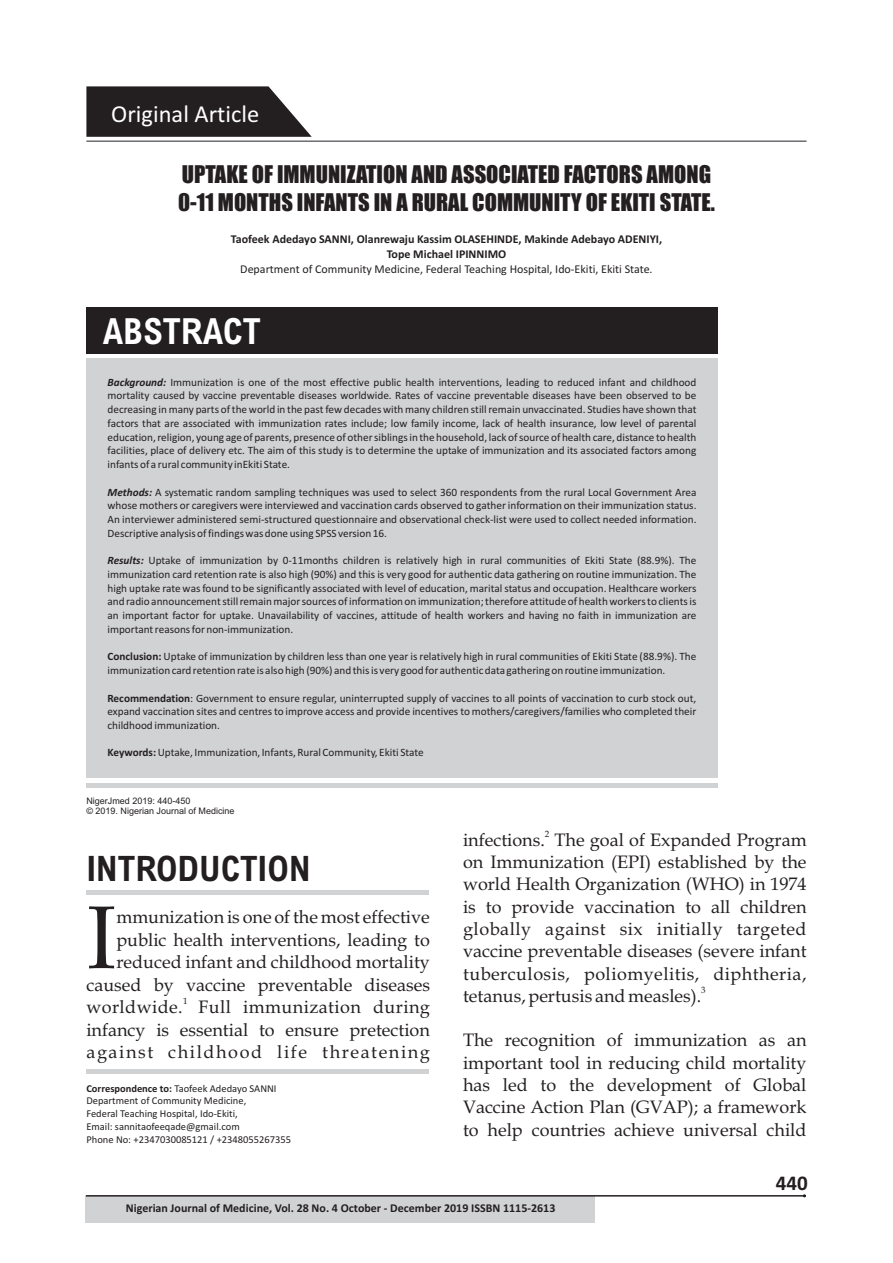
<style>
.page{position:relative;width:893px;height:1263px;background:#fff}
.page>*{position:absolute;margin:0;border:0;box-sizing:border-box;transform-origin:0 0}
.t1{font:89.25px "Book Antiqua";color:#231f20}
.t2{font:700 condensed 36px "Arial";color:#fff}
.t3{font:700 condensed 35.1px "Arial";color:#231f20}
.t4{font:24.45px "Calibri";color:#fff}
.t5{font:22.5px/27.5px "Impact";color:#231f20}
.t6{font:700 21px "Calibri";color:#231f20}
.t7{font:18px/22.4px "Book Antiqua";color:#231f20;text-align:justify}
.t8{font:700 12px/14.7px "Calibri";color:#231f20;text-align:center}
.t9{font:12px "Calibri";color:#231f20}
.t10{font:11.25px/13.8px "Calibri";color:#231f20;text-align:justify}
.t11{font:10.5px/12.8px "Calibri";color:#231f20}
.t12{font:9px/10.1px "Arial";color:#231f20}
.t13{font:9px "Book Antiqua";color:#231f20}
.s1{font-weight:700;font-style:italic}
.s2{font-weight:700}
</style>
<div class="page">
<div style="left:86px;top:1196px;width:509px;height:26px;background:#d1d2d4"></div>
<hr style="left:86px;top:1195px;width:720px;height:1px;background:#231f20">
<hr style="left:86px;top:140px;width:720px;height:2px;background:#6c6d70">
<svg style="left:86px;top:86px;width:226px;height:51px"></svg>
<div style="left:86px;top:307px;width:632px;height:47px;background:#231f20"></div>
<div style="left:86px;top:359px;width:632px;height:419px;background:#d1d2d4"></div>
<hr style="left:86px;top:784px;width:632px;height:4px;background:#d1d2d4">
<hr style="left:86px;top:891px;width:343px;height:4px;background:#d1d2d4">
<hr style="left:86px;top:1070px;width:343px;height:4px;background:#d1d2d4">
<h3 class="t4" style="left:111px;top:103px;width:149px">Original Article</h3>
<h3 class="t5" style="left:178px;top:162px;width:538px">UPTAKE OF IMMUNIZATION AND ASSOCIATED FACTORS AMONG<br>0-11 MONTHS INFANTS IN A RURAL COMMUNITY OF EKITI STATE.</h3>
<p class="t8" style="left:231px;top:233px;width:433px">Taofeek Adedayo SANNI, Olanrewaju Kassim OLASEHINDE, Makinde Adebayo ADENIYI,<br>Tope Michael IPINNIMO</p>
<p class="t9" style="left:240px;top:264px;width:414px">Department of Community Medicine, Federal Teaching Hospital, Ido-Ekiti, Ekiti State.</p>
<h2 class="t2" style="left:103px;top:317px;width:159px">ABSTRACT</h2>
<p class="t10" style="left:108px;top:376px;width:590px"><span class="s1">Background:</span> Immunization is one of the most effective public health interventions, leading to reduced infant and childhood mortality caused by vaccine preventable diseases worldwide. Rates of vaccine preventable diseases have been observed to be decreasing in many parts of the world in the past few decades with many children still remain unvaccinated. Studies have shown that factors that are associated with immunization rates include; low family income, lack of health insurance, low level of parental education, religion, young age of parents, presence of other siblings in the household, lack of source of health care, distance to health facilities, place of delivery etc. The aim of this study is to determine the uptake of immunization and its associated factors among infants of a rural community inEkiti State.</p>
<p class="t10" style="left:108px;top:486px;width:590px"><span class="s1">Methods:</span> A systematic random sampling techniques was used to select 360 respondents from the rural Local Government Area whose mothers or caregivers were interviewed and vaccination cards observed to gather information on their immunization status.<br>An interviewer administered semi-structured questionnaire and observational check-list were used to collect needed information.<br>Descriptive analysis of findings was done using SPSS version 16.</p>
<p class="t10" style="left:107px;top:554px;width:590px"><span class="s1">Results:</span> Uptake of immunization by 0-11months children is relatively high in rural communities of Ekiti State (88.9%). The immunization card retention rate is also high (90%) and this is very good for authentic data gathering on routine immunization. The high uptake rate was found to be significantly associated with level of education, marital status and occupation. Healthcare workers and radio announcement still remain major sources of information on immunization; thereforeattitude of health workers to clients is an important factor for uptake. Unavailability of vaccines, attitude of health workers and having no faith in immunization are important reasons for non-immunization.</p>
<p class="t10" style="left:107px;top:651px;width:590px"><span class="s2">Conclusion:</span> Uptake of immunization by children less than one year is relatively high in rural communities of Ekiti State (88.9%). The immunization card retention rate is also high (90%) and this is very good for authentic data gathering on routine immunization.</p>
<p class="t10" style="left:107px;top:692px;width:590px"><span class="s2">Recommendation</span>: Government to ensure regular, uninterrupted supply of vaccines to all points of vaccination to curb stock out, expand vaccination sites and centres to improve access and provide incentives to mothers/caregivers/families who completed their childhood immunization.</p>
<p class="t10" style="left:107px;top:747px;width:318px"><span class="s2">Keywords:</span> Uptake, Immunization, Infants, Rural Community, Ekiti State</p>
<p class="t12" style="left:86px;top:796px;width:150px">NigerJmed 2019: 440-450<br>© 2019. Nigerian Journal of Medicine</p>
<h3 class="t3" style="left:86px;top:855px;width:226px">INTRODUCTION</h3>
<h1 class="t1" style="left:86px;top:903px;width:32px">I</h1>
<h3 class="t7" style="left:116px;top:908px;width:315px">mmunization is one of the most effective public health interventions, leading to</h3>
<h3 class="t7" style="left:86px;top:953px;width:345px;text-align:right">reduced infant and childhood mortality caused by vaccine preventable diseases</h3>
<p class="t13" style="left:183px;top:998px;width:6px">1</p>
<h3 class="t7" style="left:86px;top:998px;width:345px">worldwide. Full immunization during infancy is essential to ensure pretection against childhood life threatening</h3>
<p class="t11" style="left:86px;top:1082px;width:206px"><span class="s2">Correspondence to:</span> Taofeek Adedayo SANNI Department of Community Medicine,<br>Federal Teaching Hospital, Ido-Ekiti,<br>Email: sannitaofeeqade@gmail.com<br>Phone No: +2347030085121 / +2348055267355</p>
<p class="t13" style="left:545px;top:830px;width:6px">2</p>
<p class="t7" style="left:463px;top:830px;width:345px">infections. The goal of Expanded Program on Immunization (EPI) established by the world Health Organization (WHO) in 1974 is to provide vaccination to all children globally against six initially targeted vaccine preventable diseases (severe infant tuberculosis, poliomyelitis, diphtheria,</p>
<p class="t13" style="left:701px;top:987px;width:6px">3</p>
<h3 class="t7" style="left:463px;top:987px;width:240px">tetanus, pertusis and measles).</h3>
<h3 class="t7" style="left:463px;top:1031px;width:345px">The recognition of immunization as an important tool in reducing child mortality has led to the development of Global Vaccine Action Plan (GVAP); a framework to help countries achieve universal child</h3>
<h3 class="t6" style="left:776px;top:1174px;width:33px">440</h3>
<p class="t8" style="left:126px;top:1202px;width:431px">Nigerian Journal of Medicine, Vol. 28 No. 4 October - December 2019 ISSBN 1115-2613</p>
</div>
